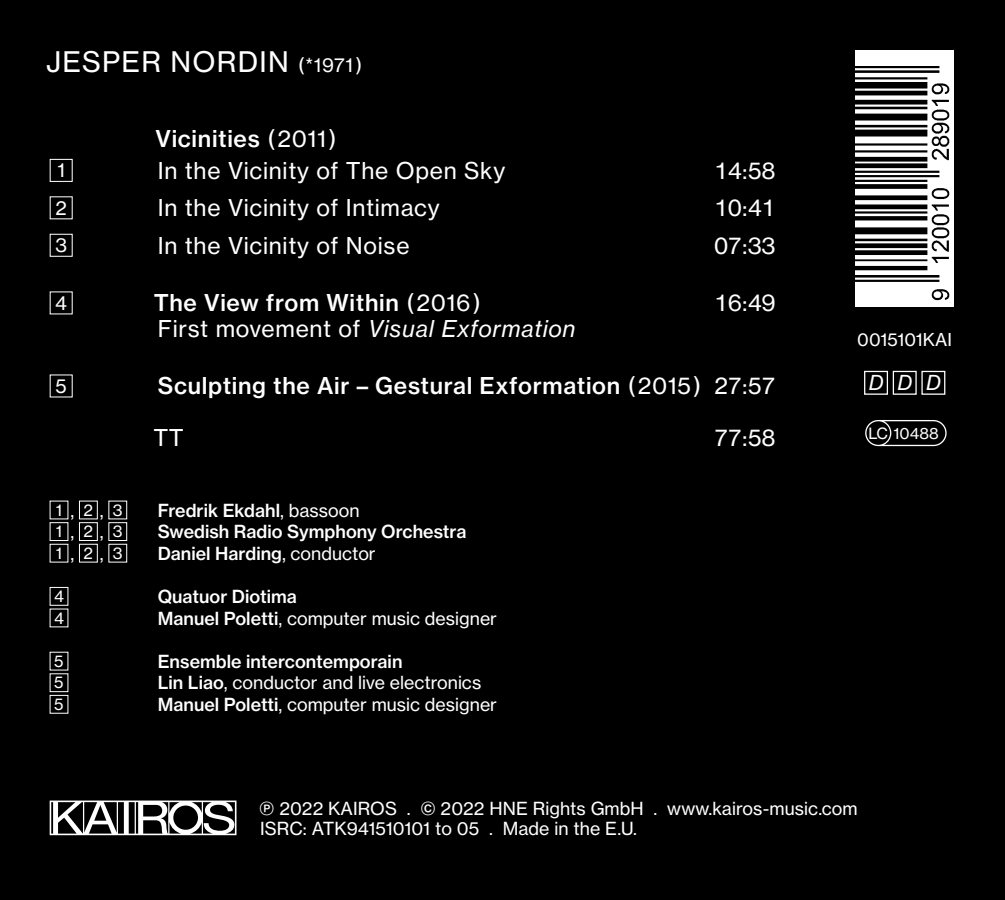
<style>
.page{position:relative;width:1005px;height:900px;background:#fff}
.page>*{position:absolute;margin:0;border:0;box-sizing:border-box;transform-origin:0 0}
.t1{font:27.93px "N Haas Grotesk TX Pro 55 Rg";letter-spacing:.045em;color:#fff}
.t2{font:22.86px "N Haas Grotesk TX Pro 55 Rg";letter-spacing:.03em;color:#fff}
.t3{font:22.86px "N Haas Grotesk TX Pro 65 Md";letter-spacing:.03em;color:#fff}
.t4{font:22.86px "N Haas Grotesk TX Pro 56 It";letter-spacing:.03em;color:#fff}
.t5{font:20.31px "N Haas Grotesk TX Pro 56 It";color:#fff}
.t6{font:19.05px "N Haas Grotesk TX Pro 55 Rg";color:#fff}
.t7{font:17.79px/20.3px "N Haas Grotesk TX Pro 55 Rg";color:#fff}
.t8{font:17.79px "N Haas Grotesk TX Pro 65 Md";color:#fff}
.t9{font:17.52px "N Haas Grotesk TX Pro 55 Rg";color:#fff}
.t10{font:15.93px "N Haas Grotesk TX Pro 55 Rg";color:#fff}
.t11{font:15.33px "N Haas Grotesk TX Pro 55 Rg";color:#fff}
.s1{font-size:19.05px}
.s2{font-family:"N Haas Grotesk TX Pro 55 Rg"}
.s3{font-size:17.79px}
.s4{font-family:"N Haas Grotesk TX Pro 65 Md"}
</style>
<div class="page">
<div style="left:0;top:0;width:1004px;height:900px;background:#000"></div>
<img style="left:855px;top:50px;width:98px;height:257px">
<div style="left:864px;top:371px;width:23px;height:24px;border:1px solid #fff"></div>
<div style="left:892px;top:371px;width:24px;height:24px;border:1px solid #fff"></div>
<div style="left:921px;top:371px;width:24px;height:24px;border:1px solid #fff"></div>
<div style="left:79px;top:501px;width:19px;height:18px;border:1px solid #fff"></div>
<div style="left:108px;top:501px;width:19px;height:18px;border:1px solid #fff"></div>
<div style="left:50px;top:522px;width:18px;height:19px;border:1px solid #fff"></div>
<div style="left:79px;top:522px;width:19px;height:19px;border:1px solid #fff"></div>
<div style="left:108px;top:522px;width:19px;height:19px;border:1px solid #fff"></div>
<div style="left:79px;top:544px;width:19px;height:19px;border:1px solid #fff"></div>
<div style="left:50px;top:587px;width:18px;height:19px;border:1px solid #fff"></div>
<div style="left:50px;top:673px;width:18px;height:19px;border:1px solid #fff"></div>
<div style="left:50px;top:695px;width:18px;height:19px;border:1px solid #fff"></div>
<div style="left:50px;top:159px;width:23px;height:23px;border:1px solid #fff"></div>
<div style="left:50px;top:234px;width:23px;height:23px;border:1px solid #fff"></div>
<svg style="left:865px;top:420px;width:81px;height:26px"></svg>
<svg style="left:50px;top:801px;width:186px;height:34px"></svg>
<h1 class="t1" style="left:46px;top:45px;width:317px">JESPER NORDIN <span class="s1">(*1971 )</span></h1>
<p class="t3" style="left:155px;top:124px;width:182px">Vicinities <span class="s2">( 2011 )</span></p>
<p class="t6" style="left:57px;top:158px;width:9px">1</p>
<p class="t2" style="left:158px;top:156px;width:349px">In the Vicinity of The Open Sky</p>
<p class="t2" style="left:713px;top:156px;width:64px">14:58</p>
<p class="t6" style="left:55px;top:196px;width:13px">2</p>
<p class="t2" style="left:158px;top:194px;width:283px">In the Vicinity of Intimacy</p>
<p class="t2" style="left:713px;top:194px;width:64px">10:41</p>
<p class="t6" style="left:55px;top:233px;width:13px">3</p>
<p class="t2" style="left:158px;top:231px;width:253px">In the Vicinity of Noise</p>
<p class="t2" style="left:713px;top:231px;width:64px">07:33</p>
<p class="t6" style="left:55px;top:291px;width:13px">4</p>
<p class="t3" style="left:154px;top:289px;width:328px">The View from Within <span class="s2">( 2016 )</span></p>
<p class="t4" style="left:158px;top:314px;width:419px"><span class="s2">First movement of</span> Visual Exformation</p>
<p class="t2" style="left:713px;top:289px;width:64px">16:49</p>
<p class="t9" style="left:857px;top:329px;width:96px">0015101KAI</p>
<p class="t5" style="left:868px;top:370px;width:74px">DDD</p>
<p class="t6" style="left:56px;top:374px;width:13px">5</p>
<p class="t3" style="left:158px;top:372px;width:619px">Sculpting the Air – Gestural Exformation <span class="s2">( 2015 ) 27:57</span></p>
<p class="t2" style="left:153px;top:424px;width:32px">TT</p>
<p class="t2" style="left:713px;top:424px;width:64px">77:58</p>
<p class="t11" style="left:868px;top:424px;width:72px">LC 10488</p>
<p class="t10" style="left:56px;top:500px;width:68px">1 <span class="s3">,</span> 2 <span class="s3">,</span> 3</p>
<p class="t8" style="left:158px;top:499px;width:203px">Fredrik Ekdahl<span class="s2">, bassoon</span></p>
<p class="t10" style="left:56px;top:522px;width:68px">1 <span class="s3">,</span> 2 <span class="s3">,</span> 3</p>
<p class="t8" style="left:158px;top:521px;width:310px">Swedish Radio Symphony Orchestra</p>
<p class="t10" style="left:56px;top:543px;width:68px">1 <span class="s3">,</span> 2 <span class="s3">,</span> 3</p>
<p class="t8" style="left:158px;top:542px;width:219px">Daniel Harding<span class="s2">, conductor</span></p>
<p class="t10" style="left:54px;top:586px;width:11px">4</p>
<p class="t8" style="left:158px;top:585px;width:141px">Quatuor Diotima</p>
<p class="t10" style="left:54px;top:608px;width:11px">4</p>
<p class="t7" style="left:158px;top:608px;width:341px"><span class="s4">Manuel Poletti</span>, computer music designer</p>
<p class="t10" style="left:54px;top:651px;width:11px">5</p>
<p class="t8" style="left:158px;top:650px;width:246px">Ensemble intercontemporain</p>
<p class="t10" style="left:54px;top:673px;width:11px">5</p>
<p class="t7" style="left:158px;top:673px;width:325px"><span class="s4">Lin Liao</span>, conductor and live electronics</p>
<p class="t10" style="left:54px;top:694px;width:11px">5</p>
<p class="t7" style="left:158px;top:694px;width:341px"><span class="s4">Manuel Poletti</span>, computer music designer</p>
<p class="t7" style="left:259px;top:798px;width:600px">Ⓟ 2022 KAIROS . © 2022 HNE Rights GmbH . www.kairos-music.com<br>ISRC: ATK941510101 to 05 . Made in the E.U.</p>
</div>
